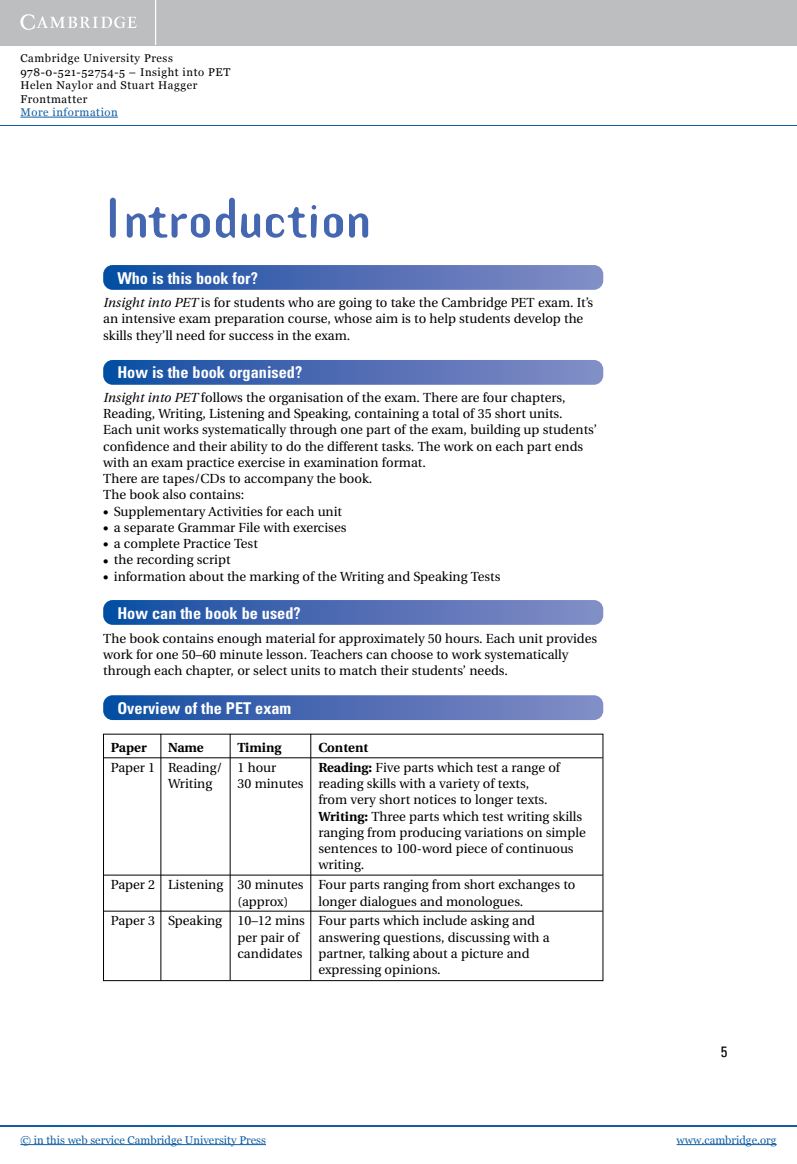
<style>
.page{position:relative;width:797px;height:1164px;background:#fff}
.page>*{position:absolute;margin:0;border:0;box-sizing:border-box;transform-origin:0 0}
.t1{font:700 50px "Template Gothic";color:#4566b0}
.t2{font:700 condensed 16.25px "Univers";color:#fff}
.t3{font:condensed 15px "Univers";color:#000}
.t4{font:13.12px/16.2px "Utopia";color:#000}
.t5{font:700 13.12px "Utopia";color:#000}
.t6{font:11.25px/13.4px "Georgia";letter-spacing:.05em;color:#000}
.t7{font:11.25px "Georgia";color:#105ea3}
.t8{font:11.25px "Georgia";letter-spacing:.05em;color:#105ea3}
.s1{font-style:italic}
.s2{font-weight:700}
</style>
<div class="page">
<div style="left:0;top:0;width:796px;height:45px;background:#bcbebf"></div>
<hr style="left:155px;top:0;width:1px;height:45px;background:#fff">
<svg style="left:20px;top:14px;width:117px;height:16px"></svg>
<hr style="left:20px;top:117px;width:98px;height:1px;background:#105ea3">
<hr style="left:0;top:125px;width:796px;height:1px;background:#105ea3">
<hr style="left:0;top:1125px;width:796px;height:1px;background:#105ea3">
<hr style="left:20px;top:1144px;width:246px;height:1px;background:#105ea3">
<hr style="left:676px;top:1144px;width:100px;height:1px;background:#105ea3">
<svg style="left:103px;top:695px;width:500px;height:25px;background:#4f6fb5"></svg>
<svg style="left:103px;top:600px;width:500px;height:25px;background:#4e6eb4"></svg>
<svg style="left:103px;top:265px;width:500px;height:25px;background:#4e6eb4"></svg>
<svg style="left:103px;top:360px;width:500px;height:25px;background:#4e6fb4"></svg>
<hr style="left:104px;top:757px;width:498px;height:1px;background:#000">
<hr style="left:104px;top:875px;width:498px;height:1px;background:#000">
<hr style="left:104px;top:911px;width:498px;height:1px;background:#000">
<div style="left:103px;top:734px;width:500px;height:247px;border:1px solid #000"></div>
<hr style="left:160px;top:734px;width:1px;height:247px;background:#000">
<hr style="left:230px;top:734px;width:1px;height:247px;background:#000">
<hr style="left:310px;top:734px;width:1px;height:247px;background:#000">
<p class="t6" style="left:20px;top:52px;width:211px">Cambridge University Press<br>978-0-521-52754-5 – Insight into PET<br>Helen Naylor and Stuart Hagger<br>Frontmatter</p>
<p class="t8" style="left:20px;top:105px;width:99px">More information</p>
<h1 class="t1" style="left:103px;top:183px;width:269px">Introduction</h1>
<p class="t2" style="left:117px;top:268px;width:142px">Who is this book for?</p>
<p class="t4" style="left:103px;top:295px;width:491px"><span class="s1">Insight into PET</span> is for students who are going to take the Cambridge PET exam. It’s an intensive exam preparation course, whose aim is to help students develop the skills they’ll need for success in the exam.</p>
<p class="t2" style="left:117px;top:363px;width:186px">How is the book organised?</p>
<p class="t4" style="left:103px;top:389px;width:495px"><span class="s1">Insight into PET</span> follows the organisation of the exam. There are four chapters, Reading, Writing, Listening and Speaking, containing a total of 35 short units.<br>Each unit works systematically through one part of the exam, building up students’ confidence and their ability to do the different tasks. The work on each part ends with an exam practice exercise in examination format.<br>There are tapes/CDs to accompany the book.<br>The book also contains:</p>
<p class="t4" style="left:103px;top:503px;width:240px">• Supplementary Activities for each unit</p>
<p class="t4" style="left:103px;top:519px;width:245px">• a separate Grammar File with exercises</p>
<p class="t4" style="left:103px;top:536px;width:156px">• a complete Practice Test</p>
<p class="t4" style="left:103px;top:552px;width:129px">• the recording script</p>
<p class="t4" style="left:103px;top:568px;width:398px">• information about the marking of the Writing and Speaking Tests</p>
<p class="t2" style="left:117px;top:604px;width:185px">How can the book be used?</p>
<p class="t4" style="left:103px;top:630px;width:495px">The book contains enough material for approximately 50 hours. Each unit provides work for one 50–60 minute lesson. Teachers can choose to work systematically through each chapter, or select units to match their students’ needs.</p>
<p class="t2" style="left:117px;top:698px;width:175px">Overview of the PET exam</p>
<p class="t5" style="left:111px;top:740px;width:37px">Paper</p>
<p class="t5" style="left:168px;top:740px;width:37px">Name</p>
<p class="t5" style="left:237px;top:740px;width:45px">Timing</p>
<p class="t5" style="left:318px;top:740px;width:51px">Content</p>
<p class="t4" style="left:111px;top:760px;width:167px">Paper 1 Reading/ 1 hour</p>
<p class="t4" style="left:318px;top:760px;width:243px"><span class="s2">Reading:</span> Five parts which test a range of</p>
<p class="t4" style="left:168px;top:776px;width:46px">Writing</p>
<p class="t4" style="left:318px;top:776px;width:269px;text-indent:-81px">30 minutes reading skills with a variety of texts,<br>from very short notices to longer texts.<br><span class="s2">Writing:</span> Three parts which test writing skills ranging from producing variations on simple sentences to 100-word piece of continuous writing.</p>
<p class="t4" style="left:237px;top:877px;width:339px;text-indent:-126px">Paper 2 Listening 30 minutes Four parts ranging from short exchanges to (approx)</p>
<p class="t4" style="left:111px;top:891px;width:425px;line-height:19.8px;text-indent:207px">longer dialogues and monologues.<br>Paper 3 Speaking 10–12 mins Four parts which include asking and</p>
<p class="t4" style="left:237px;top:929px;width:63px">per pair of</p>
<p class="t4" style="left:318px;top:929px;width:233px">answering questions, discussing with a</p>
<p class="t4" style="left:237px;top:945px;width:293px">candidates partner, talking about a picture and</p>
<p class="t4" style="left:318px;top:962px;width:124px">expressing opinions.</p>
<p class="t3" style="left:720px;top:1042px;width:8px">5</p>
<p class="t7" style="left:20px;top:1133px;width:247px">© in this web service Cambridge University Press</p>
<p class="t7" style="left:676px;top:1133px;width:101px">www.cambridge.org</p>
</div>
